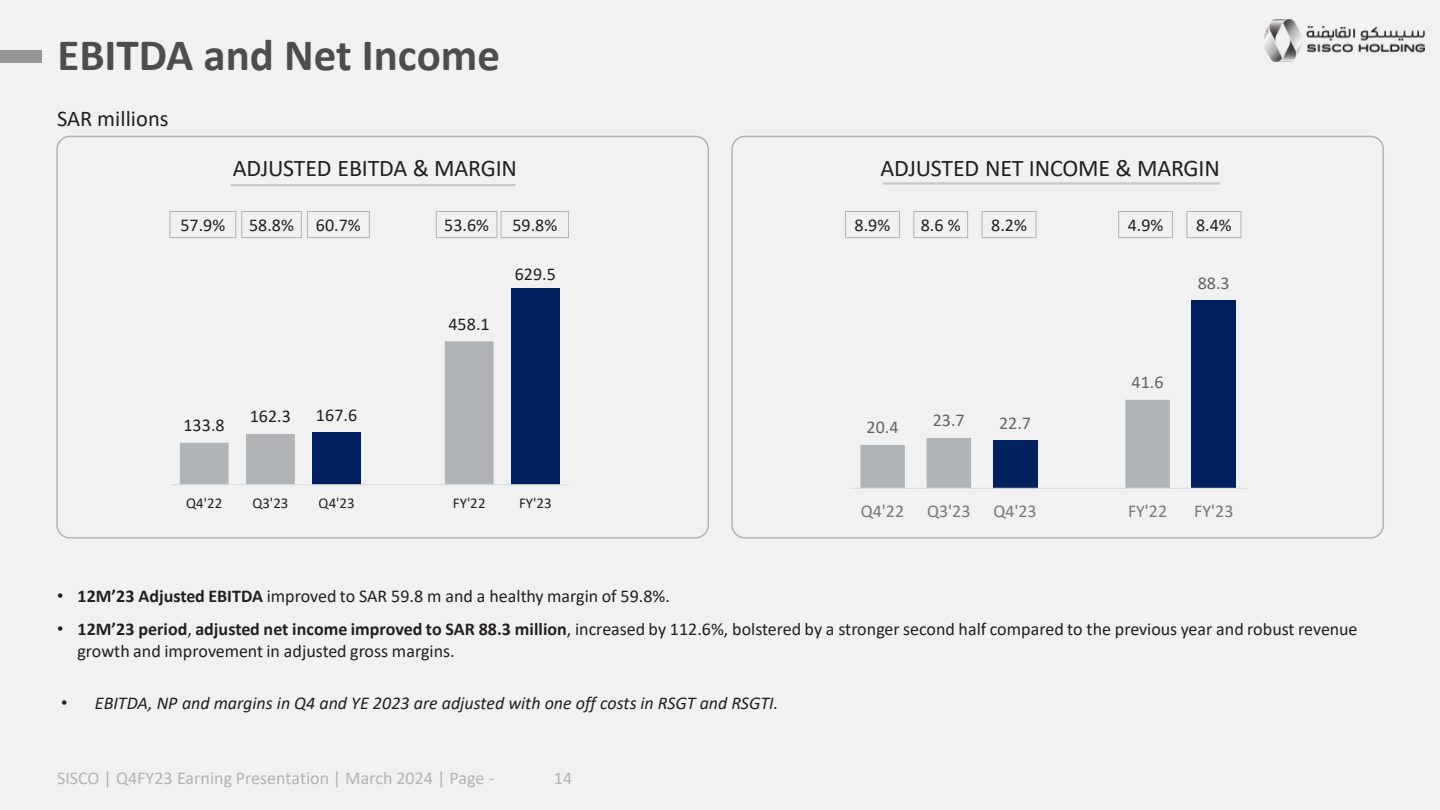
<style>
.page{position:relative;width:1440px;height:810px;background:#f1f1f2}
.page>*{position:absolute;margin:0;border:0;box-sizing:border-box;transform-origin:0 0}
.t1{font:700 45px "Calibri";color:#4d4d4f}
.t2{font:24px "Calibri";letter-spacing:-.005em;color:#231f20}
.t3{font:22.5px "Calibri";letter-spacing:.005em;color:#231f20}
.t4{font:18px/21.6px "Calibri";color:#231f20}
.t5{font:italic 18px "Calibri";letter-spacing:-.005em;color:#231f20}
.t6{font:18px "Calibri";color:#b1b4b6}
.t7{font:18px "Calibri";color:#77787b}
.t8{font:18px "Calibri";letter-spacing:.005em;color:#636467}
.t9{font:15px "Calibri";color:#231f20}
.s1{font-family:"Arial"}
.s2{font-weight:700}
.s3{font-family:"Arial";font-style:normal}
</style>
<div class="page">
<div style="left:0;top:50px;width:41px;height:13px;background:#939597"></div>
<div style="left:1192px;top:301px;width:44px;height:187px;background:#002060"></div>
<svg style="left:860px;top:400px;width:310px;height:88px"></svg>
<hr style="left:849px;top:488px;width:398px;height:1px;background:#dcddde">
<div style="left:170px;top:211px;width:66px;height:27px;border:1px solid #b1b4b6"></div>
<div style="left:242px;top:211px;width:60px;height:27px;border:1px solid #b1b4b6"></div>
<div style="left:307px;top:211px;width:63px;height:27px;border:1px solid #b1b4b6"></div>
<div style="left:845px;top:211px;width:55px;height:27px;border:1px solid #b1b4b6"></div>
<div style="left:982px;top:211px;width:54px;height:27px;border:1px solid #b1b4b6"></div>
<div style="left:1119px;top:211px;width:54px;height:27px;border:1px solid #b1b4b6"></div>
<div style="left:436px;top:211px;width:61px;height:27px;border:1px solid #b1b4b6"></div>
<div style="left:501px;top:211px;width:68px;height:27px;border:1px solid #b1b4b6"></div>
<div style="left:914px;top:211px;width:54px;height:27px;border:1px solid #b1b4b6"></div>
<div style="left:1187px;top:211px;width:54px;height:27px;border:1px solid #b1b4b6"></div>
<div style="left:511px;top:288px;width:49px;height:197px;background:#002060"></div>
<svg style="left:180px;top:341px;width:314px;height:143px"></svg>
<hr style="left:171px;top:484px;width:398px;height:1px;background:#dcddde">
<div style="left:56px;top:136px;width:653px;height:403px;border:2px solid #b1b4b6;border-radius:13px"></div>
<div style="left:731px;top:136px;width:653px;height:403px;border:2px solid #b1b4b6;border-radius:13px"></div>
<hr style="left:230px;top:184px;width:286px;height:2px;background:#c6c8ca">
<hr style="left:883px;top:182px;width:337px;height:3px;background:#c6c8ca">
<img style="left:1264px;top:19px;width:161px;height:43px">
<h1 class="t1" style="left:57px;top:23px;width:444px">EBITDA and Net Income</h1>
<p class="t3" style="left:57px;top:103px;width:113px">SAR millions</p>
<h2 class="t2" style="left:233px;top:151px;width:286px">ADJUSTED EBITDA &amp; MARGIN</h2>
<h2 class="t2" style="left:880px;top:151px;width:341px">ADJUSTED NET INCOME &amp; MARGIN</h2>
<p class="t4" style="left:180px;top:213px;width:46px">57.9%</p>
<p class="t4" style="left:249px;top:213px;width:113px">58.8% 60.7%</p>
<p class="t4" style="left:444px;top:213px;width:46px">53.6%</p>
<p class="t4" style="left:512px;top:213px;width:46px">59.8%</p>
<p class="t4" style="left:921px;top:213px;width:41px">8.6 %</p>
<p class="t4" style="left:1196px;top:213px;width:37px">8.4%</p>
<p class="t4" style="left:855px;top:213px;width:37px">8.9%</p>
<p class="t4" style="left:991px;top:213px;width:37px">8.2%</p>
<p class="t4" style="left:1128px;top:213px;width:37px">4.9%</p>
<p class="t4" style="left:448px;top:313px;width:43px">458.1</p>
<p class="t4" style="left:515px;top:262px;width:43px">629.5</p>
<p class="t8" style="left:1198px;top:271px;width:33px">88.3</p>
<p class="t4" style="left:183px;top:414px;width:43px">133.8</p>
<p class="t4" style="left:250px;top:405px;width:43px">162.3</p>
<p class="t4" style="left:316px;top:403px;width:43px">167.6</p>
<p class="t8" style="left:867px;top:415px;width:33px">20.4</p>
<p class="t8" style="left:933px;top:408px;width:33px">23.7</p>
<p class="t8" style="left:999px;top:410px;width:33px">22.7</p>
<p class="t8" style="left:1132px;top:370px;width:33px">41.6</p>
<p class="t9" style="left:186px;top:493px;width:38px">Q4'22</p>
<p class="t9" style="left:252px;top:493px;width:38px">Q3'23</p>
<p class="t9" style="left:319px;top:493px;width:38px">Q4'23</p>
<p class="t9" style="left:453px;top:493px;width:34px">FY'22</p>
<p class="t9" style="left:519px;top:493px;width:34px">FY'23</p>
<p class="t7" style="left:861px;top:498px;width:45px">Q4'22</p>
<p class="t7" style="left:927px;top:498px;width:45px">Q3'23</p>
<p class="t7" style="left:993px;top:498px;width:45px">Q4'23</p>
<p class="t7" style="left:1128px;top:498px;width:41px">FY'22</p>
<p class="t7" style="left:1194px;top:498px;width:41px">FY'23</p>
<p class="t4" style="left:57px;top:585px;width:614px"><span class="s1">•</span> <span class="s2">12M’23 Adjusted EBITDA</span> improved to SAR 59.8 m and a healthy margin of 59.8%.</p>
<p class="t4" style="left:78px;top:618px;width:1282px;text-indent:-21px"><span class="s1">•</span> <span class="s2">12M’23 period</span>, <span class="s2">adjusted net income improved to SAR 88.3 million</span>, increased by 112.6%, bolstered by a stronger second half compared to the previous year and robust revenue growth and improvement in adjusted gross margins.</p>
<p class="t5" style="left:61px;top:690px;width:719px"><span class="s3">•</span> EBITDA, NP and margins in Q4 and YE 2023 are adjusted with one off costs in RSGT and RSGTI.</p>
<p class="t6" style="left:57px;top:766px;width:438px">SISCO | Q4FY23 Earning Presentation | March 2024 | Page -</p>
<p class="t6" style="left:554px;top:766px;width:20px">14</p>
</div>
